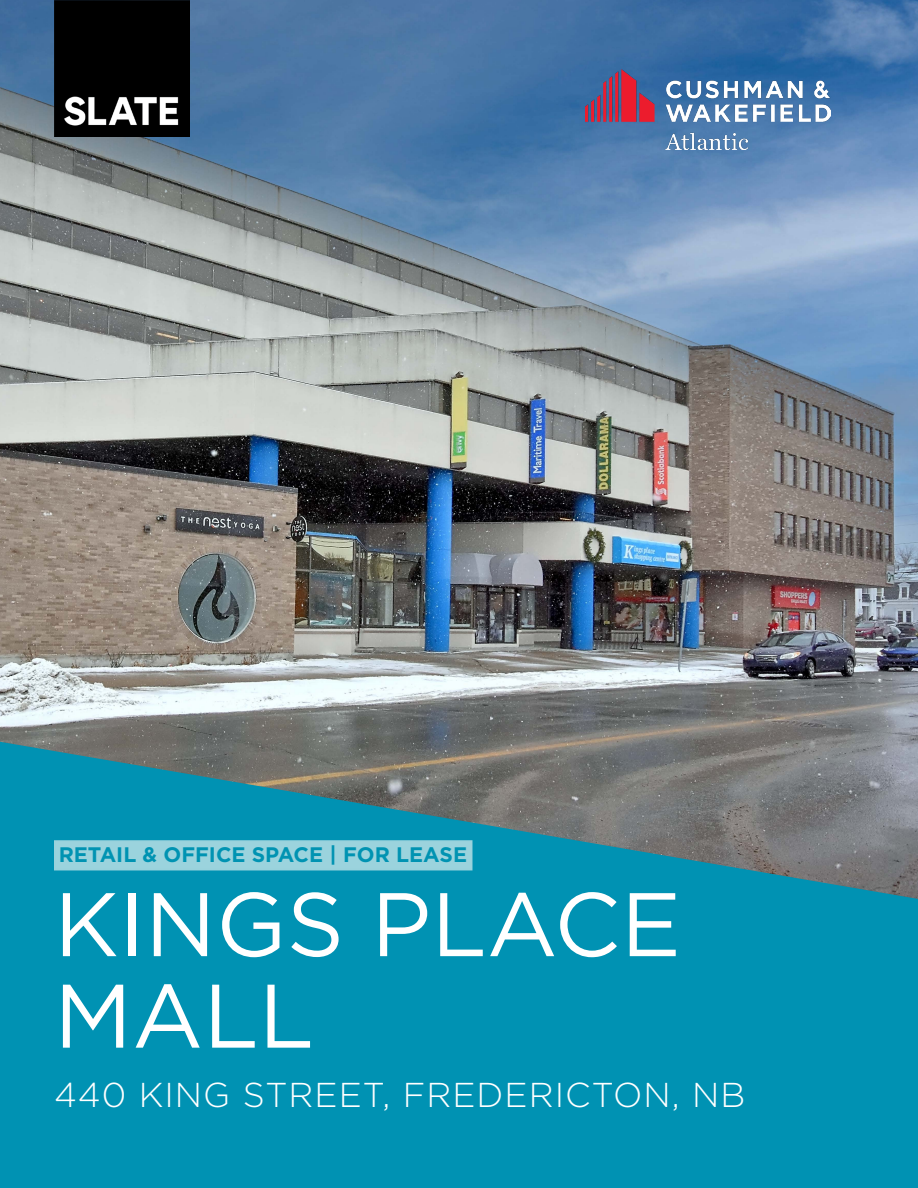
<style>
.page{position:relative;width:918px;height:1188px;background:#fff}
.page>*{position:absolute;margin:0;border:0;box-sizing:border-box;transform-origin:0 0}
.t1{font:90px "Gotham";color:#fff}
.t2{font:300 34.5px "Gotham";letter-spacing:.03em;color:#fff}
.t3{font:700 21px "Gotham";color:#0093b2}
</style>
<div class="page">
<img style="left:0;top:0;width:918px;height:742px">
<svg style="left:0;top:742px;width:918px;height:446px;background:#158da8"></svg>
<img style="left:54px;top:1px;width:136px;height:135px">
<div style="left:54px;top:840px;width:418px;height:30px;background:#9bd3dd;border:2px solid #99d2dc"></div>
<img style="left:585px;top:70px;width:245px;height:79px">
<p class="t3" style="left:59px;top:841px;width:410px">RETAIL &amp; OFFICE SPACE | FOR LEASE</p>
<p class="t1" style="left:54px;top:867px;width:629px">KINGS PLACE</p>
<p class="t1" style="left:54px;top:958px;width:261px">MALL</p>
<p class="t2" style="left:54px;top:1073px;width:693px">440 KING STREET, FREDERICTON, NB</p>
</div>
